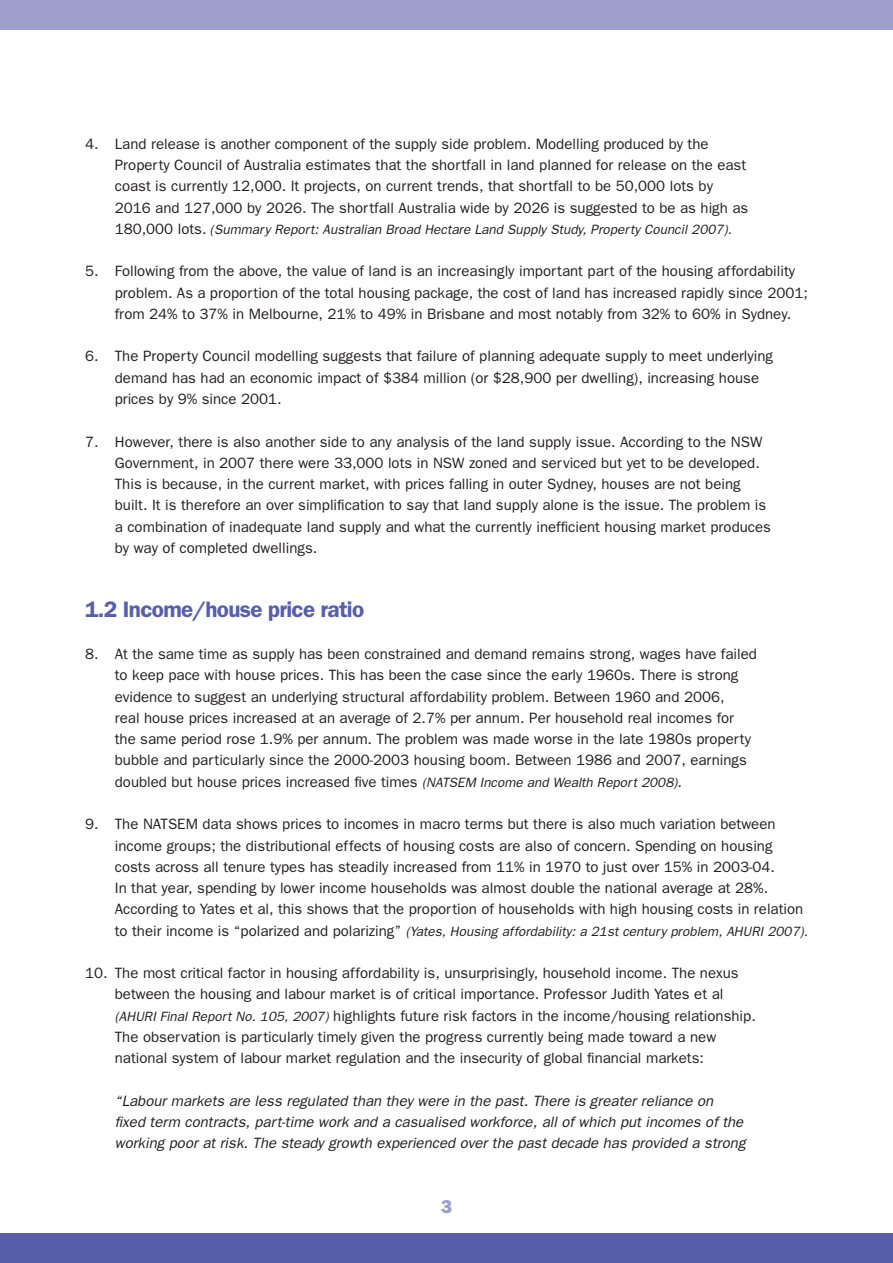
<style>
.page{position:relative;width:893px;height:1263px;background:#fff}
.page>*{position:absolute;margin:0;border:0;box-sizing:border-box;transform-origin:0 0}
.t1{font:600 22.5px "Franklin Gothic";letter-spacing:-.03em;color:#575fab}
.t2{font:800 18.75px "Franklin Gothic";color:#9f9fce}
.t3{font:15px/21.3px "Franklin Gothic";color:#231f20}
.t4{font:italic 15px/21.3px "Franklin Gothic";color:#231f20}
.t5{font:italic 13.5px "Franklin Gothic";color:#231f20}
.s1{font-style:normal;font-size:15px}
.s2{font-style:italic;font-size:13.5px}
</style>
<div class="page">
<div style="left:0;top:1233px;width:893px;height:30px;background:#575fab"></div>
<div style="left:0;top:0;width:893px;height:30px;background:#9f9fce"></div>
<p class="t3" style="left:115px;top:133px;width:635px;text-indent:-30px">4. Land release is another component of the supply side problem. Modelling produced by the Property Council of Australia estimates that the shortfall in land planned for release on the east coast is currently 12,000. It projects, on current trends, that shortfall to be 50,000 lots by 2016 and 127,000 by 2026. The shortfall Australia wide by 2026 is suggested to be as high as</p>
<p class="t5" style="left:115px;top:222px;width:618px"><span class="s1">180,000 lots.</span> (Summary Report: Australian Broad Hectare Land Supply Study, Property Council 2007).</p>
<p class="t3" style="left:115px;top:261px;width:695px;text-indent:-30px">5. Following from the above, the value of land is an increasingly important part of the housing affordability problem. As a proportion of the total housing package, the cost of land has increased rapidly since 2001; from 24% to 37% in Melbourne, 21% to 49% in Brisbane and most notably from 32% to 60% in Sydney.</p>
<p class="t3" style="left:115px;top:346px;width:660px;text-indent:-30px">6. The Property Council modelling suggests that failure of planning adequate supply to meet underlying demand has had an economic impact of $384 million (or $28,900 per dwelling), increasing house prices by 9% since 2001.</p>
<p class="t3" style="left:115px;top:431px;width:658px;text-indent:-30px">7. However, there is also another side to any analysis of the land supply issue. According to the NSW Government, in 2007 there were 33,000 lots in NSW zoned and serviced but yet to be developed.<br>This is because, in the current market, with prices falling in outer Sydney, houses are not being built. It is therefore an over simplification to say that land supply alone is the issue. The problem is a combination of inadequate land supply and what the currently inefficient housing market produces by way of completed dwellings.</p>
<h1 class="t1" style="left:85px;top:596px;width:281px">1.2 Income/house price ratio</h1>
<p class="t3" style="left:115px;top:643px;width:644px;text-indent:-30px">8. At the same time as supply has been constrained and demand remains strong, wages have failed to keep pace with house prices. This has been the case since the early 1960s. There is strong evidence to suggest an underlying structural affordability problem. Between 1960 and 2006,<br>real house prices increased at an average of 2.7% per annum. Per household real incomes for the same period rose 1.9% per annum. The problem was made worse in the late 1980s property bubble and particularly since the 2000-2003 housing boom. Between 1986 and 2007, earnings doubled but house prices increased five times <span class="s2">(NATSEM Income and Wealth Report 2008)</span>.</p>
<p class="t3" style="left:115px;top:814px;width:690px;text-indent:-30px">9. The NATSEM data shows prices to incomes in macro terms but there is also much variation between income groups; the distributional effects of housing costs are also of concern. Spending on housing costs across all tenure types has steadily increased from 11% in 1970 to just over 15% in 2003-04.<br>In that year, spending by lower income households was almost double the national average at 28%.<br>According to Yates et al, this shows that the proportion of households with high housing costs in relation</p>
<p class="t5" style="left:115px;top:923px;width:695px"><span class="s1">to their income is “polarized and polarizing”</span> (Yates, Housing affordability: a 21st century problem, AHURI 2007).</p>
<p class="t3" style="left:115px;top:962px;width:642px;text-indent:-30px">10. The most critical factor in housing affordability is, unsurprisingly, household income. The nexus between the housing and labour market is of critical importance. Professor Judith Yates et al <span class="s2">(AHURI Final Report No. 105, 2007)</span> highlights future risk factors in the income/housing relationship.<br>The observation is particularly timely given the progress currently being made toward a new national system of labour market regulation and the insecurity of global financial markets:</p>
<p class="t4" style="left:115px;top:1090px;width:632px">“Labour markets are less regulated than they were in the past. There is greater reliance on fixed term contracts, part-time work and a casualised workforce, all of which put incomes of the working poor at risk. The steady growth experienced over the past decade has provided a strong</p>
<p class="t2" style="left:441px;top:1195px;width:13px">3</p>
</div>
